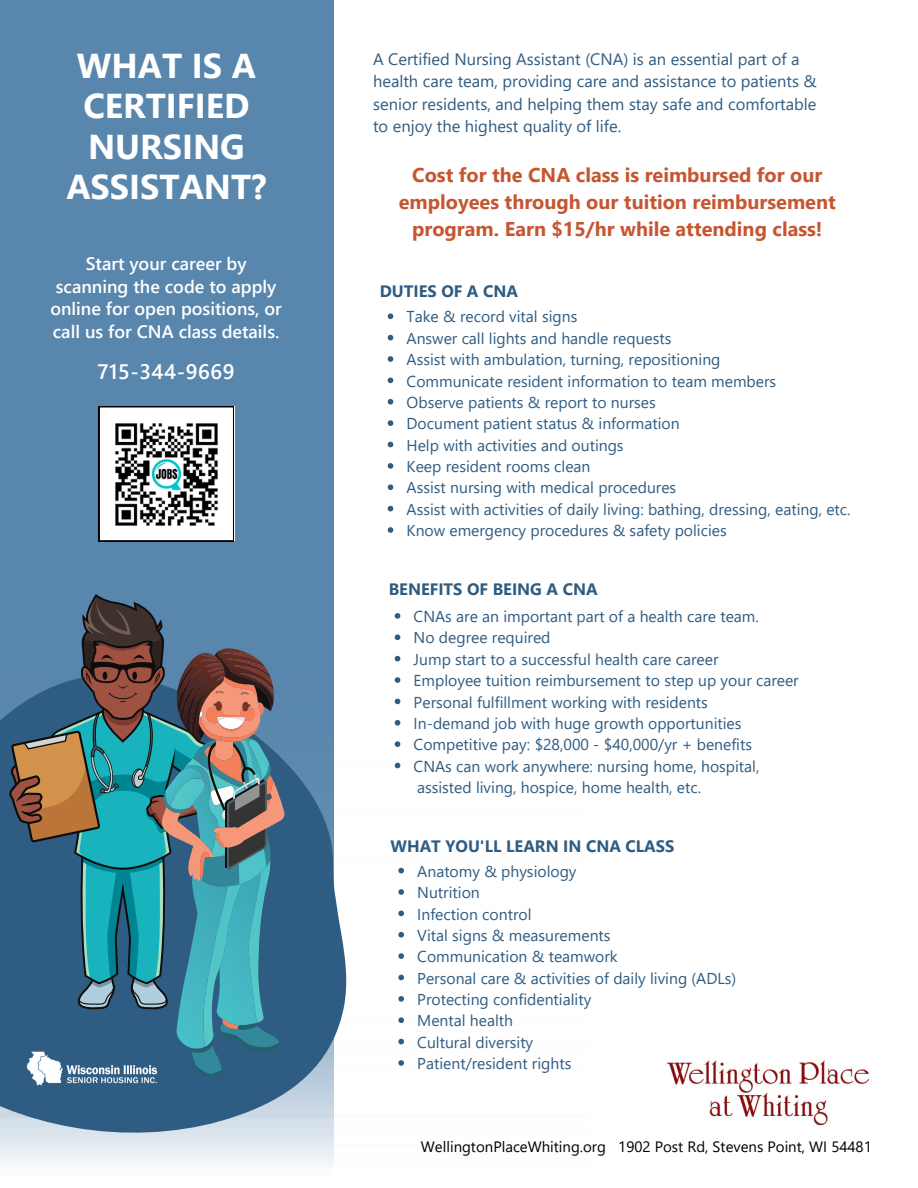
<style>
.page{position:relative;width:918px;height:1188px;background:#fff}
.page>*{position:absolute;margin:0;border:0;box-sizing:border-box;transform-origin:0 0}
.t1{font:700 34.5px/40.5px "Segoe UI";color:#fff;text-align:center}
.t2{font:600 21px "Segoe UI";letter-spacing:.025em;color:#fff}
.t3{font:700 19.95px/27px "Segoe UI";color:#c65632;text-align:center}
.t4{font:600 18px/22.5px "Segoe UI";color:#fff;text-align:center}
.t5{font:16.5px/22.5px "Segoe UI";color:#2f5c82}
.t6{font:700 16.5px "Segoe UI";color:#2f5c82}
.t7{font:15.75px "Segoe UI";color:#2f5c82}
.t8{font:15px "Segoe UI";color:#000}
</style>
<div class="page">
<div style="left:0;top:0;width:334px;height:1188px;background:#5986ad"></div>
<img style="left:0;top:655px;width:403px;height:533px">
<svg style="left:398px;top:868px;width:6px;height:5px"></svg>
<svg style="left:398px;top:889px;width:6px;height:6px"></svg>
<svg style="left:398px;top:911px;width:6px;height:5px"></svg>
<svg style="left:398px;top:932px;width:6px;height:6px"></svg>
<svg style="left:398px;top:953px;width:6px;height:6px"></svg>
<svg style="left:398px;top:975px;width:6px;height:5px"></svg>
<svg style="left:398px;top:996px;width:6px;height:6px"></svg>
<svg style="left:398px;top:1017px;width:6px;height:6px"></svg>
<svg style="left:398px;top:1039px;width:6px;height:5px"></svg>
<svg style="left:398px;top:1060px;width:6px;height:6px"></svg>
<svg style="left:99px;top:406px;width:135px;height:135px;background:#c3c3c3"></svg>
<img style="left:103px;top:413px;width:126px;height:125px">
<svg style="left:395px;top:613px;width:5px;height:6px"></svg>
<svg style="left:395px;top:634px;width:5px;height:6px"></svg>
<svg style="left:395px;top:656px;width:5px;height:5px"></svg>
<svg style="left:395px;top:677px;width:5px;height:6px"></svg>
<svg style="left:395px;top:699px;width:5px;height:5px"></svg>
<svg style="left:395px;top:720px;width:5px;height:6px"></svg>
<svg style="left:395px;top:741px;width:5px;height:6px"></svg>
<svg style="left:395px;top:763px;width:5px;height:5px"></svg>
<svg style="left:388px;top:313px;width:5px;height:6px"></svg>
<svg style="left:388px;top:335px;width:5px;height:5px"></svg>
<svg style="left:388px;top:356px;width:5px;height:6px"></svg>
<svg style="left:388px;top:378px;width:5px;height:5px"></svg>
<svg style="left:388px;top:399px;width:5px;height:6px"></svg>
<svg style="left:388px;top:420px;width:5px;height:6px"></svg>
<svg style="left:388px;top:442px;width:5px;height:5px"></svg>
<svg style="left:388px;top:463px;width:5px;height:6px"></svg>
<svg style="left:388px;top:484px;width:5px;height:6px"></svg>
<svg style="left:388px;top:506px;width:5px;height:5px"></svg>
<svg style="left:388px;top:527px;width:5px;height:6px"></svg>
<img style="left:666px;top:1060px;width:203px;height:66px">
<svg style="left:0;top:673px;width:353px;height:474px;fill:#2f5c82"></svg>
<img style="left:22px;top:1077px;width:140px;height:15px">
<svg style="left:9px;top:594px;width:275px;height:483px;background:#4c7888"></svg>
<p class="t1" style="left:66px;top:43px;width:202px">WHAT IS A<br>CERTIFIED<br>NURSING<br>ASSISTANT?</p>
<p class="t4" style="left:50px;top:251px;width:233px">Start your career by scanning the code to apply online for open positions, or call us for CNA class details.</p>
<p class="t2" style="left:97px;top:357px;width:139px">715-344-9669</p>
<p class="t5" style="left:373px;top:47px;width:445px">A Certified Nursing Assistant (CNA) is an essential part of a health care team, providing care and assistance to patients &amp; senior residents, and helping them stay safe and comfortable to enjoy the highest quality of life.</p>
<p class="t3" style="left:399px;top:160px;width:438px">Cost for the CNA class is reimbursed for our employees through our tuition reimbursement program. Earn $15/hr while attending class!</p>
<p class="t6" style="left:380px;top:279px;width:140px">DUTIES OF A CNA</p>
<p class="t7" style="left:407px;top:305px;width:172px">Take &amp; record vital signs</p>
<p class="t7" style="left:407px;top:327px;width:266px">Answer call lights and handle requests</p>
<p class="t7" style="left:407px;top:348px;width:315px">Assist with ambulation, turning, repositioning</p>
<p class="t7" style="left:407px;top:370px;width:371px">Communicate resident information to team members</p>
<p class="t7" style="left:407px;top:391px;width:251px">Observe patients &amp; report to nurses</p>
<p class="t7" style="left:407px;top:412px;width:275px">Document patient status &amp; information</p>
<p class="t7" style="left:407px;top:434px;width:219px">Help with activities and outings</p>
<p class="t7" style="left:407px;top:455px;width:185px">Keep resident rooms clean</p>
<p class="t7" style="left:407px;top:476px;width:271px">Assist nursing with medical procedures</p>
<p class="t7" style="left:407px;top:498px;width:446px">Assist with activities of daily living: bathing, dressing, eating, etc.</p>
<p class="t7" style="left:407px;top:519px;width:322px">Know emergency procedures &amp; safety policies</p>
<p class="t6" style="left:389px;top:577px;width:210px">BENEFITS OF BEING A CNA</p>
<p class="t7" style="left:414px;top:605px;width:347px">CNAs are an important part of a health care team.</p>
<p class="t7" style="left:414px;top:626px;width:138px">No degree required</p>
<p class="t7" style="left:414px;top:648px;width:306px">Jump start to a successful health care career</p>
<p class="t7" style="left:414px;top:669px;width:387px">Employee tuition reimbursement to step up your career</p>
<p class="t7" style="left:414px;top:691px;width:296px">Personal fulfillment working with residents</p>
<p class="t7" style="left:414px;top:712px;width:329px">In-demand job with huge growth opportunities</p>
<p class="t7" style="left:414px;top:733px;width:340px">Competitive pay: $28,000 - $40,000/yr + benefits</p>
<p class="t7" style="left:414px;top:755px;width:347px">CNAs can work anywhere: nursing home, hospital,</p>
<p class="t7" style="left:417px;top:776px;width:286px">assisted living, hospice, home health, etc.</p>
<p class="t6" style="left:391px;top:834px;width:285px">WHAT YOU'LL LEARN IN CNA CLASS</p>
<p class="t7" style="left:417px;top:860px;width:161px">Anatomy &amp; physiology</p>
<h1 class="t7" style="left:417px;top:881px;width:64px">Nutrition</h1>
<h4 class="t7" style="left:417px;top:903px;width:116px">Infection control</h4>
<h2 class="t7" style="left:417px;top:924px;width:195px">Vital signs &amp; measurements</h2>
<p class="t7" style="left:417px;top:945px;width:202px">Communication &amp; teamwork</p>
<p class="t7" style="left:417px;top:967px;width:321px">Personal care &amp; activities of daily living (ADLs)</p>
<p class="t7" style="left:417px;top:988px;width:176px">Protecting confidentiality</p>
<h5 class="t7" style="left:417px;top:1009px;width:97px">Mental health</h5>
<h2 class="t7" style="left:417px;top:1031px;width:117px">Cultural diversity</h2>
<p class="t7" style="left:417px;top:1052px;width:156px">Patient/resident rights</p>
<p class="t8" style="left:421px;top:1135px;width:452px">WellingtonPlaceWhiting.org 1902 Post Rd, Stevens Point, WI 54481</p>
</div>
